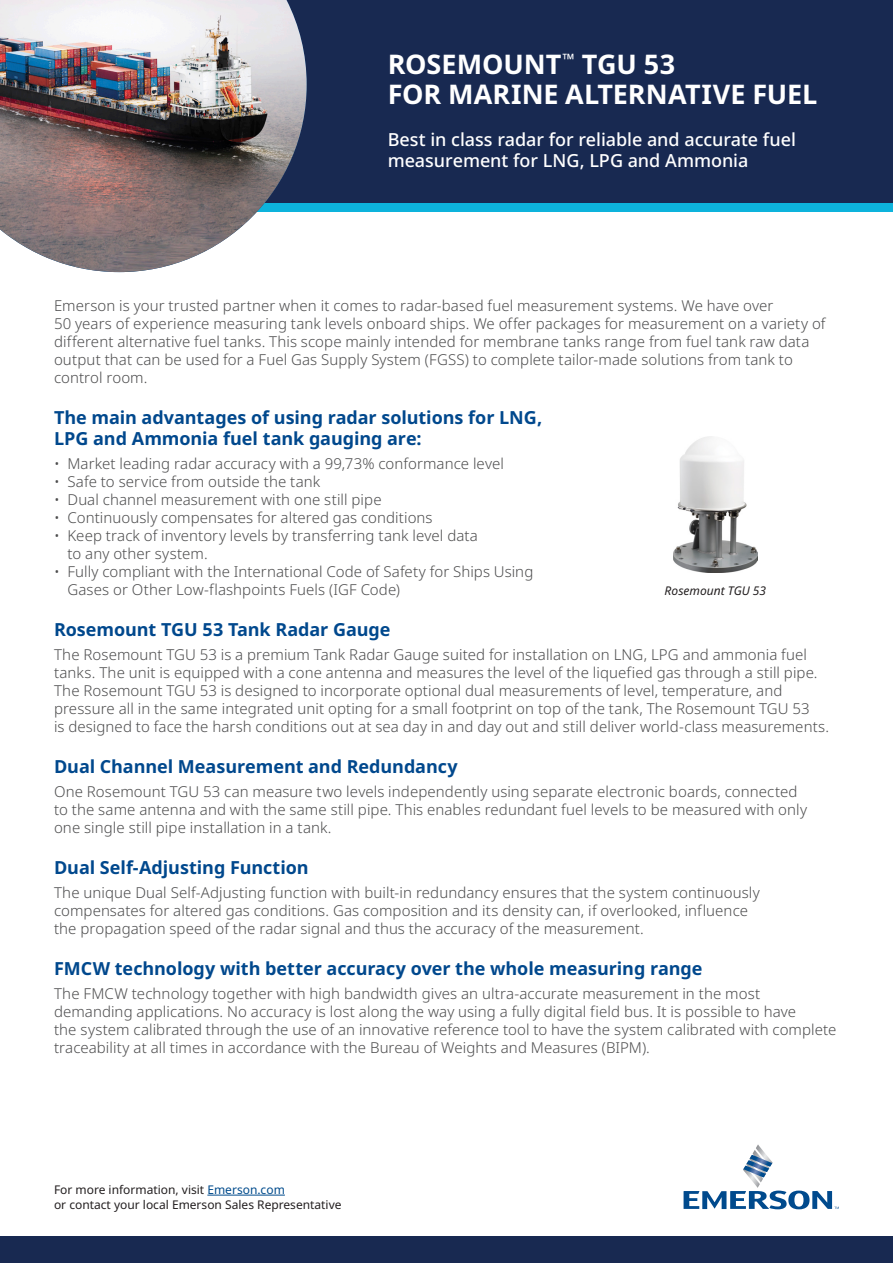
<style>
.page{position:relative;width:893px;height:1263px;background:#fff}
.page>*{position:absolute;margin:0;border:0;box-sizing:border-box;transform-origin:0 0}
.Headline-Reversed-Pa{font:700 27px "Noto Sans";color:#fff}
.Subhead-Paragraph-Bl{font:700 18px/21px "Noto Sans";letter-spacing:-.005em;color:#00488d}
.Subhead-Reversed-Par{font:500 18px "Noto Sans";letter-spacing:-.005em;color:#fff}
.Body-Paragraph_10_14{font:300 15px/18px "Noto Sans";letter-spacing:.005em;color:#4d4d4e}
.t1{font:12px "Noto Sans";color:#231f20}
._02_Caption{font:italic 12px "Noto Sans";letter-spacing:.005em;color:#231f20}
.s1{color:#004b8c}
</style>
<div class="page">
<div style="left:0;top:1236px;width:893px;height:27px;background:#182951"></div>
<hr style="left:207px;top:1195px;width:78px;height:1px;background:#004b8c">
<svg style="left:684px;top:1144px;width:155px;height:65px"></svg>
<div style="left:182px;top:203px;width:711px;height:8px;background:#0db3dc"></div>
<div style="left:182px;top:0;width:711px;height:203px;background:#182951"></div>
<img style="left:0;top:0;width:307px;height:272px">
<img style="left:673px;top:437px;width:84px;height:136px">
<p class="Headline-Reversed-Pa" style="left:388px;top:49px;width:289px">ROSEMOUNT<sup>™</sup> TGU 53</p>
<p class="Headline-Reversed-Pa" style="left:388px;top:79px;width:431px">FOR MARINE ALTERNATIVE FUEL</p>
<p class="Subhead-Reversed-Par" style="left:388px;top:129px;width:410px">Best in class radar for reliable and accurate fuel</p>
<p class="Subhead-Reversed-Par" style="left:388px;top:150px;width:362px">measurement for LNG, LPG and Ammonia</p>
<p class="Body-Paragraph_10_14" style="left:54px;top:296px;width:721px">Emerson is your trusted partner when it comes to radar-based fuel measurement systems. We have over</p>
<p class="Body-Paragraph_10_14" style="left:54px;top:314px;width:773px">50 years of experience measuring tank levels onboard ships. We offer packages for measurement on a variety of different alternative fuel tanks. This scope mainly intended for membrane tanks range from fuel tank raw data output that can be used for a Fuel Gas Supply System (FGSS) to complete tailor-made solutions from tank to control room.</p>
<p class="Subhead-Paragraph-Bl" style="left:54px;top:407px;width:490px">The main advantages of using radar solutions for LNG,<br>LPG and Ammonia fuel tank gauging are:</p>
<p class="Body-Paragraph_10_14" style="left:54px;top:455px;width:451px">• Market leading radar accuracy with a 99,73% conformance level</p>
<p class="Body-Paragraph_10_14" style="left:54px;top:473px;width:268px">• Safe to service from outside the tank</p>
<p class="Body-Paragraph_10_14" style="left:54px;top:491px;width:329px">• Dual channel measurement with one still pipe</p>
<p class="Body-Paragraph_10_14" style="left:54px;top:509px;width:380px">• Continuously compensates for altered gas conditions</p>
<p class="Body-Paragraph_10_14" style="left:68px;top:527px;width:412px;text-indent:-14px">• Keep track of inventory levels by transferring tank level data to any other system.</p>
<p class="Body-Paragraph_10_14" style="left:68px;top:563px;width:467px;text-indent:-14px">• Fully compliant with the International Code of Safety for Ships Using<br>Gases or Other Low-flashpoints Fuels (IGF Code)</p>
<p class="Subhead-Paragraph-Bl" style="left:54px;top:619px;width:338px">Rosemount TGU 53 Tank Radar Gauge</p>
<p class="Body-Paragraph_10_14" style="left:54px;top:645px;width:755px">The Rosemount TGU 53 is a premium Tank Radar Gauge suited for installation on LNG, LPG and ammonia fuel</p>
<p class="Body-Paragraph_10_14" style="left:54px;top:663px;width:765px">tanks. The unit is equipped with a cone antenna and measures the level of the liquefied gas through a still pipe.</p>
<p class="Body-Paragraph_10_14" style="left:54px;top:681px;width:730px">The Rosemount TGU 53 is designed to incorporate optional dual measurements of level, temperature, and</p>
<p class="Body-Paragraph_10_14" style="left:54px;top:699px;width:757px">pressure all in the same integrated unit opting for a small footprint on top of the tank, The Rosemount TGU 53</p>
<p class="Body-Paragraph_10_14" style="left:54px;top:717px;width:777px">is designed to face the harsh conditions out at sea day in and day out and still deliver world-class measurements.</p>
<p class="_02_Caption" style="left:665px;top:581px;width:103px">Rosemount TGU 53</p>
<p class="Subhead-Paragraph-Bl" style="left:54px;top:756px;width:405px">Dual Channel Measurement and Redundancy</p>
<p class="Body-Paragraph_10_14" style="left:54px;top:783px;width:745px">One Rosemount TGU 53 can measure two levels independently using separate electronic boards, connected</p>
<p class="Body-Paragraph_10_14" style="left:54px;top:801px;width:755px">to the same antenna and with the same still pipe. This enables redundant fuel levels to be measured with only</p>
<p class="Body-Paragraph_10_14" style="left:54px;top:819px;width:279px">one single still pipe installation in a tank.</p>
<p class="Subhead-Paragraph-Bl" style="left:54px;top:857px;width:256px">Dual Self-Adjusting Function</p>
<p class="Body-Paragraph_10_14" style="left:54px;top:883px;width:707px">The unique Dual Self-Adjusting function with built-in redundancy ensures that the system continuously</p>
<p class="Body-Paragraph_10_14" style="left:54px;top:901px;width:695px">compensates for altered gas conditions. Gas composition and its density can, if overlooked, influence</p>
<p class="Body-Paragraph_10_14" style="left:54px;top:919px;width:591px">the propagation speed of the radar signal and thus the accuracy of the measurement.</p>
<p class="Subhead-Paragraph-Bl" style="left:54px;top:958px;width:650px">FMCW technology with better accuracy over the whole measuring range</p>
<p class="Body-Paragraph_10_14" style="left:54px;top:984px;width:708px">The FMCW technology together with high bandwidth gives an ultra-accurate measurement in the most</p>
<p class="Body-Paragraph_10_14" style="left:54px;top:1002px;width:744px">demanding applications. No accuracy is lost along the way using a fully digital field bus. It is possible to have</p>
<p class="Body-Paragraph_10_14" style="left:54px;top:1020px;width:784px">the system calibrated through the use of an innovative reference tool to have the system calibrated with complete</p>
<p class="Body-Paragraph_10_14" style="left:54px;top:1038px;width:597px">traceability at all times in accordance with the Bureau of Weights and Measures (BIPM).</p>
<p class="t1" style="left:54px;top:1183px;width:232px">For more information, visit <span class="s1">Emerson.com</span></p>
<p class="t1" style="left:54px;top:1198px;width:289px">or contact your local Emerson Sales Representative</p>
</div>
